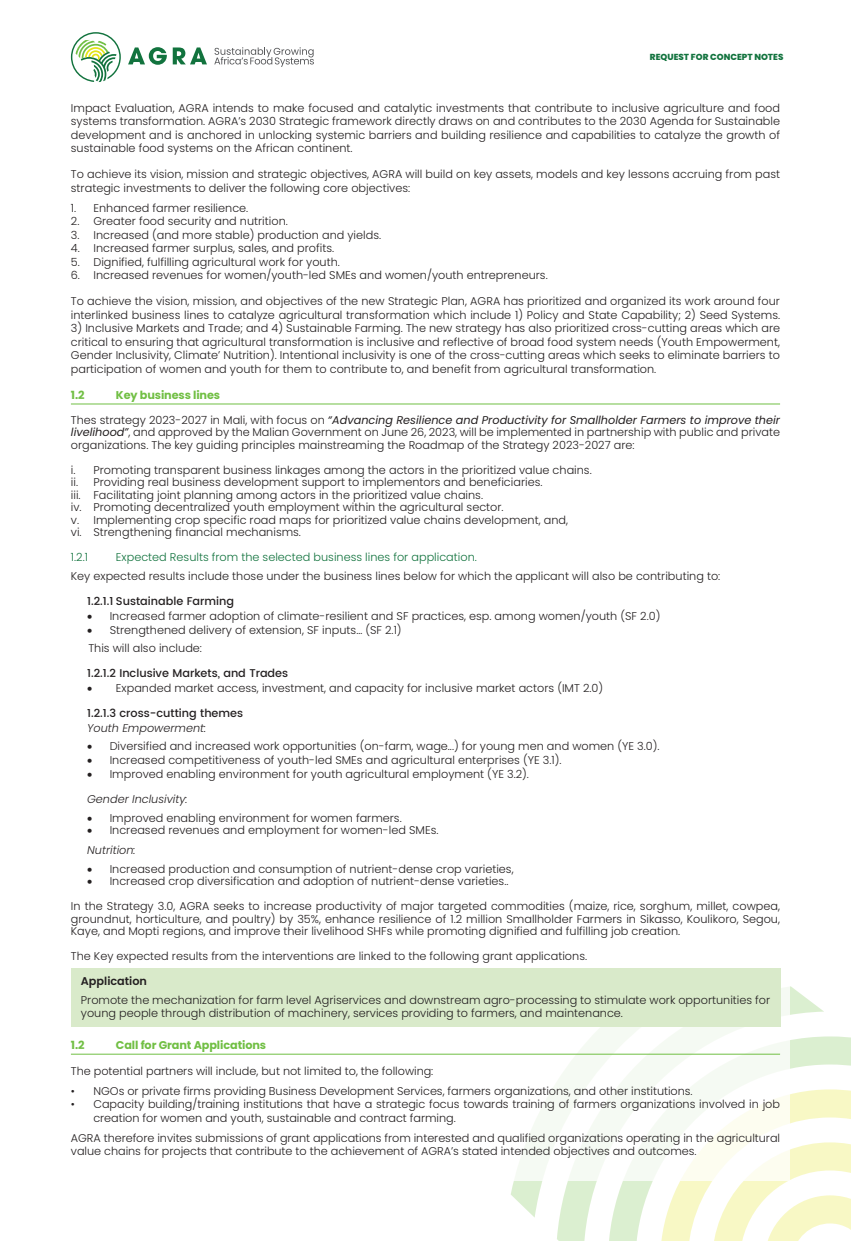
<style>
.page{position:relative;width:851px;height:1241px;background:#fff}
.page>*{position:absolute;margin:0;border:0;box-sizing:border-box;transform-origin:0 0}
.t1{font:300 11.25px/13.5px "Poppins";color:#231f20}
.t2{font:500 11.25px "Poppins";color:#231f20}
.t3{font:300 11.25px "Poppins";color:#12733e}
.t4{font:700 11.25px "Poppins";letter-spacing:-.01em;color:#71bf44}
.t5{font:italic 300 11.25px "Poppins";color:#231f20}
.t6{font:600 11.25px "Poppins";color:#231f20}
.t7{font:800 8.75px "Poppins";color:#12733e}
.s1{font-weight:400;font-style:italic}
.s2{font-style:italic}
</style>
<div class="page">
<svg style="left:824px;top:1036px;width:26px;height:193px"></svg>
<svg style="left:511px;top:1179px;width:31px;height:38px"></svg>
<svg style="left:557px;top:986px;width:267px;height:254px"></svg>
<svg style="left:128px;top:47px;width:39px;height:18px"></svg>
<svg style="left:173px;top:47px;width:34px;height:17px"></svg>
<svg style="left:71px;top:32px;width:50px;height:50px"></svg>
<svg style="left:214px;top:47px;width:100px;height:20px"></svg>
<div style="left:61px;top:101px;width:729px;height:1078px;background:#fff"></div>
<hr style="left:71px;top:404px;width:709px;height:1px;background:#71bf44">
<div style="left:71px;top:968px;width:709px;height:27px;background:#d9eaca"></div>
<div style="left:71px;top:987px;width:709px;height:39px;background:#d9eaca"></div>
<hr style="left:71px;top:1053px;width:709px;height:1px;background:#71bf44">
<p class="t7" style="left:650px;top:52px;width:135px">REQUEST FOR CONCEPT NOTES</p>
<p class="t1" style="left:71px;top:101px;width:710px;text-align:justify">Impact Evaluation, AGRA intends to make focused and catalytic investments that contribute to inclusive agriculture and food systems transformation. AGRA’s 2030 Strategic framework directly draws on and contributes to the 2030 Agenda for Sustainable development and is anchored in unlocking systemic barriers and building resilience and capabilities to catalyze the growth of sustainable food systems on the African continent.</p>
<p class="t1" style="left:71px;top:168px;width:710px">To achieve its vision, mission and strategic objectives, AGRA will build on key assets, models and key lessons accruing from past strategic investments to deliver the following core objectives:</p>
<p class="t1" style="left:71px;top:201px;width:179px">1. Enhanced farmer resilience.</p>
<p class="t1" style="left:71px;top:215px;width:218px">2. Greater food security and nutrition.</p>
<p class="t1" style="left:71px;top:228px;width:312px">3. Increased (and more stable) production and yields.</p>
<p class="t1" style="left:71px;top:242px;width:265px">4. Increased farmer surplus, sales, and profits.</p>
<p class="t1" style="left:71px;top:255px;width:270px">5. Dignified, fulfilling agricultural work for youth.</p>
<p class="t1" style="left:71px;top:269px;width:478px">6. Increased revenues for women/youth-led SMEs and women/youth entrepreneurs.</p>
<p class="t1" style="left:71px;top:295px;width:710px">To achieve the vision, mission, and objectives of the new Strategic Plan, AGRA has prioritized and organized its work around four interlinked business lines to catalyze agricultural transformation which include 1) Policy and State Capability; 2) Seed Systems.</p>
<p class="t1" style="left:71px;top:322px;width:710px;text-align:justify">3) Inclusive Markets and Trade; and 4) Sustainable Farming. The new strategy has also prioritized cross-cutting areas which are critical to ensuring that agricultural transformation is inclusive and reflective of broad food system needs (Youth Empowerment, Gender Inclusivity, Climate’ Nutrition). Intentional inclusivity is one of the cross-cutting areas which seeks to eliminate barriers to participation of women and youth for them to contribute to, and benefit from agricultural transformation.</p>
<p class="t4" style="left:71px;top:388px;width:15px">1.2</p>
<p class="t4" style="left:116px;top:388px;width:106px">Key business lines</p>
<p class="t1" style="left:71px;top:414px;width:710px;line-height:12.5px;text-align:justify">Thes strategy 2023-2027 in Mali, with focus on <span class="s1">“Advancing Resilience and Productivity for Smallholder Farmers to improve their livelihood”</span>, and approved by the Malian Government on June 26, 2023, will be implemented in partnership with public and private organizations. The key guiding principles mainstreaming the Roadmap of the Strategy 2023-2027 are:</p>
<p class="t1" style="left:71px;top:464px;width:522px;line-height:12.5px">i. Promoting transparent business linkages among the actors in the prioritized value chains. ii. Providing real business development support to implementors and beneficiaries.<br>iii. Facilitating joint planning among actors in the prioritized value chains.<br>iv. Promoting decentralized youth employment within the agricultural sector.<br>v. Implementing crop specific road maps for prioritized value chains development, and,<br>vi. Strengthening financial mechanisms.</p>
<p class="t3" style="left:71px;top:550px;width:19px">1.2.1</p>
<p class="t3" style="left:116px;top:550px;width:362px">Expected Results from the selected business lines for application.</p>
<p class="t1" style="left:71px;top:569px;width:651px">Key expected results include those under the business lines below for which the applicant will also be contributing to:</p>
<p class="t2" style="left:87px;top:596px;width:148px">1.2.1.1 Sustainable Farming</p>
<p class="t1" style="left:87px;top:609px;width:574px">• Increased farmer adoption of climate-resilient and SF practices, esp. among women/youth (SF 2.0)</p>
<p class="t1" style="left:87px;top:621px;width:316px;line-height:17.5px">• Strengthened delivery of extension, SF inputs… (SF 2.1)<br>This will also include:</p>
<p class="t2" style="left:87px;top:667px;width:202px">1.2.1.2 Inclusive Markets, and Trades</p>
<p class="t1" style="left:87px;top:681px;width:517px">• Expanded market access, investment, and capacity for inclusive market actors (IMT 2.0)</p>
<p class="t2" style="left:87px;top:707px;width:157px">1.2.1.3 cross-cutting themes</p>
<p class="t5" style="left:87px;top:720px;width:121px">Youth Empowerment:</p>
<p class="t1" style="left:87px;top:739px;width:574px">• Diversified and increased work opportunities (on-farm, wage...) for young men and women (YE 3.0).</p>
<p class="t1" style="left:87px;top:753px;width:476px">• Increased competitiveness of youth-led SMEs and agricultural enterprises (YE 3.1).</p>
<p class="t1" style="left:87px;top:767px;width:443px">• Improved enabling environment for youth agricultural employment (YE 3.2).</p>
<p class="t5" style="left:87px;top:792px;width:102px">Gender Inclusivity:</p>
<p class="t1" style="left:87px;top:811px;width:316px">• Improved enabling environment for women farmers.</p>
<p class="t1" style="left:87px;top:820px;width:353px;line-height:20px">• Increased revenues and employment for women-led SMEs.<br><span class="s2">Nutrition:</span></p>
<p class="t1" style="left:87px;top:862px;width:428px">• Increased production and consumption of nutrient-dense crop varieties,</p>
<p class="t1" style="left:87px;top:874px;width:423px">• Increased crop diversification and adoption of nutrient-dense varieties..</p>
<p class="t1" style="left:71px;top:900px;width:710px;line-height:12.5px;text-align:justify">In the Strategy 3.0, AGRA seeks to increase productivity of major targeted commodities (maize, rice, sorghum, millet, cowpea, groundnut, horticulture, and poultry) by 35%, enhance resilience of 1.2 million Smallholder Farmers in Sikasso, Koulikoro, Segou, Kaye, and Mopti regions, and improve their livelihood SHFs while promoting dignified and fulfilling job creation.</p>
<p class="t1" style="left:71px;top:949px;width:517px">The Key expected results from the interventions are linked to the following grant applications.</p>
<p class="t6" style="left:81px;top:974px;width:68px">Application</p>
<p class="t1" style="left:81px;top:994px;width:690px;line-height:12.5px">Promote the mechanization for farm level Agriservices and downstream agro-processing to stimulate work opportunities for young people through distribution of machinery, services providing to farmers, and maintenance.</p>
<p class="t4" style="left:71px;top:1038px;width:15px">1.2</p>
<p class="t4" style="left:116px;top:1038px;width:152px">Call for Grant Applications</p>
<p class="t1" style="left:71px;top:1064px;width:364px">The potential partners will include, but not limited to, the following:</p>
<p class="t1" style="left:71px;top:1084px;width:623px">• NGOs or private firms providing Business Development Services, farmers organizations, and other institutions.</p>
<p class="t1" style="left:93px;top:1097px;width:688px;text-indent:-22px">• Capacity building/training institutions that have a strategic focus towards training of farmers organizations involved in job creation for women and youth, sustainable and contract farming.</p>
<p class="t1" style="left:71px;top:1130px;width:710px">AGRA therefore invites submissions of grant applications from interested and qualified organizations operating in the agricultural value chains for projects that contribute to the achievement of AGRA’s stated intended objectives and outcomes.</p>
</div>
